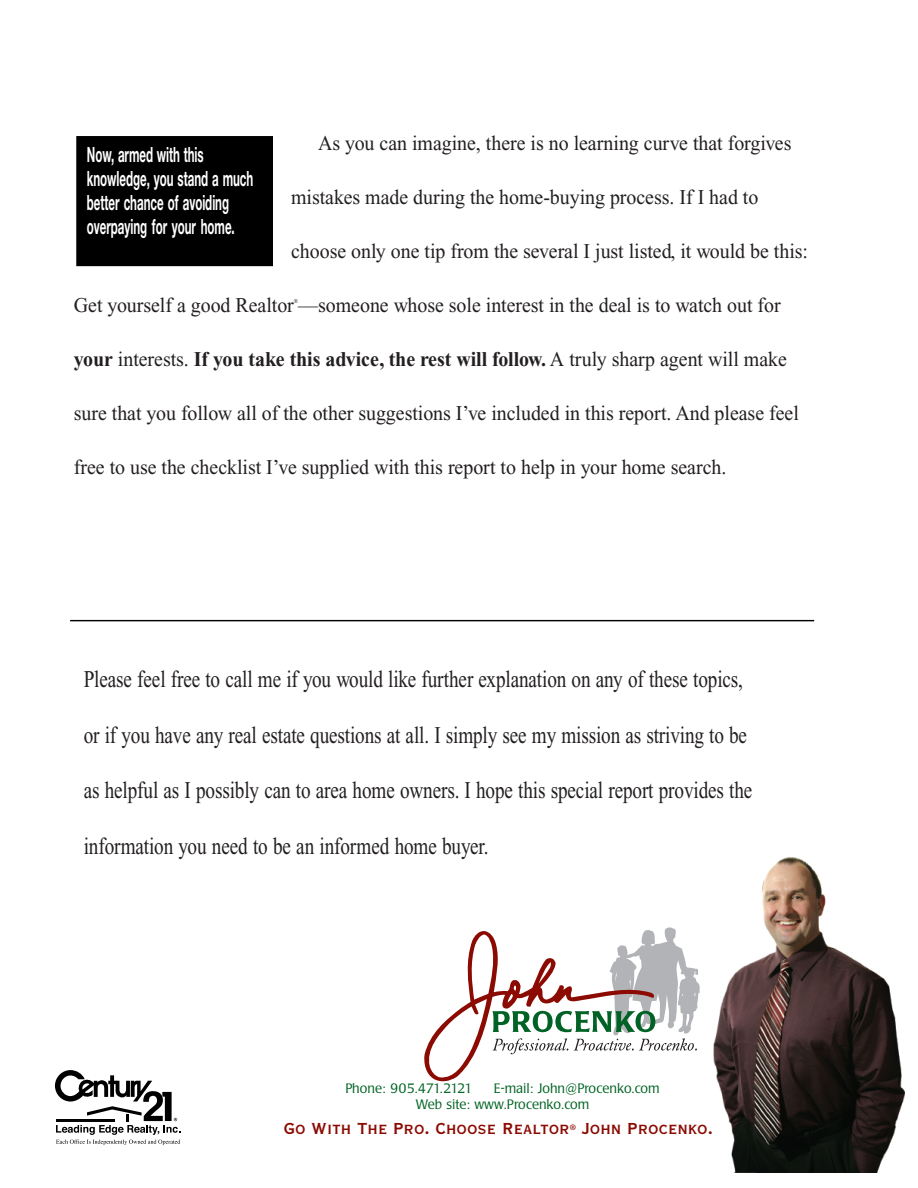
<style>
.page{position:relative;width:918px;height:1188px;background:#fff}
.page>*{position:absolute;margin:0;border:0;box-sizing:border-box;transform-origin:0 0}
.t1{font:24px "Times New Roman PS+LVVCQR";letter-spacing:-.005em;color:#231f20;scale:.8 1}
.t2{font:21px "Times New Roman PS+LVVCQR";letter-spacing:-.005em;color:#231f20;scale:.95 1}
.t3{font:21px/24px "Helvetica Neue Bold+UNIWJT";color:#fff;scale:.55 1}
.t4{font:21px "Times New Roman PS Bold+LIGJTP";color:#231f20;scale:.95 1}
.t5{font:21px "Copperplate Thirty BC";color:#8b0a02}
.t6{font:300 13.5px/16.4px "Poppl Laudatio";color:#006224}
.t7{font:300 13.5px "Poppl Laudatio";letter-spacing:-.02em;color:#006224}
.t8{font:6px "Times New Roman PS+LVVCQR";color:#231f20;scale:.95 1}
.s1{font-family:"Times New Roman PS+LVVCQR"}
</style>
<div class="page">
<div style="left:77px;top:137px;width:195px;height:128px;background:#000"></div>
<div style="left:76px;top:136px;width:197px;height:130px;border:1px solid #000"></div>
<hr style="left:70px;top:620px;width:744px;height:1px;background:#000">
<img style="left:714px;top:857px;width:190px;height:316px">
<svg style="left:424px;top:927px;width:276px;height:155px"></svg>
<svg style="left:55px;top:1070px;width:125px;height:75px"></svg>
<p class="t2" style="left:318px;top:136px;width:500px">As you can imagine, there is no learning curve that forgives</p>
<p class="t2" style="left:291px;top:190px;width:493px">mistakes made during the home-buying process. If I had to</p>
<p class="t2" style="left:291px;top:244px;width:546px">choose only one tip from the several I just listed, it would be this:</p>
<p class="t2" style="left:74px;top:298px;width:746px">Get yourself a good Realtor —someone whose sole interest in the deal is to watch out for</p>
<p class="t3" style="left:87px;top:144px;width:304px">Now, armed with this knowledge, you stand a much better chance of avoiding overpaying for your home.</p>
<p class="t8" style="left:294px;top:299px;width:6px">®</p>
<p class="t4" style="left:74px;top:352px;width:752px">your <span class="s1">interests.</span> If you take this advice, the rest will follow. <span class="s1">A truly sharp agent will make</span></p>
<p class="t2" style="left:74px;top:406px;width:765px">sure that you follow all of the other suggestions I’ve included in this report. And please feel</p>
<p class="t2" style="left:74px;top:460px;width:688px">free to use the checklist I’ve supplied with this report to help in your home search.</p>
<p class="t1" style="left:84px;top:670px;width:826px">Please feel free to call me if you would like further explanation on any of these topics,</p>
<p class="t1" style="left:84px;top:726px;width:831px">or if you have any real estate questions at all. I simply see my mission as striving to be</p>
<p class="t1" style="left:84px;top:781px;width:837px">as helpful as I possibly can to area home owners. I hope this special report provides the</p>
<p class="t1" style="left:84px;top:837px;width:507px">information you need to be an informed home buyer.</p>
<p class="t6" style="left:416px;top:1082px;width:245px;text-indent:78px">E-mail: John@Procenko.com<br>Web site: www.Procenko.com</p>
<p class="t7" style="left:346px;top:1083px;width:128px">Phone: 905.471.2121</p>
<p class="t5" style="left:284px;top:1115px;width:431px">Go With The Pro. Choose Realtor<sup>®</sup> John Procenko.</p>
</div>
